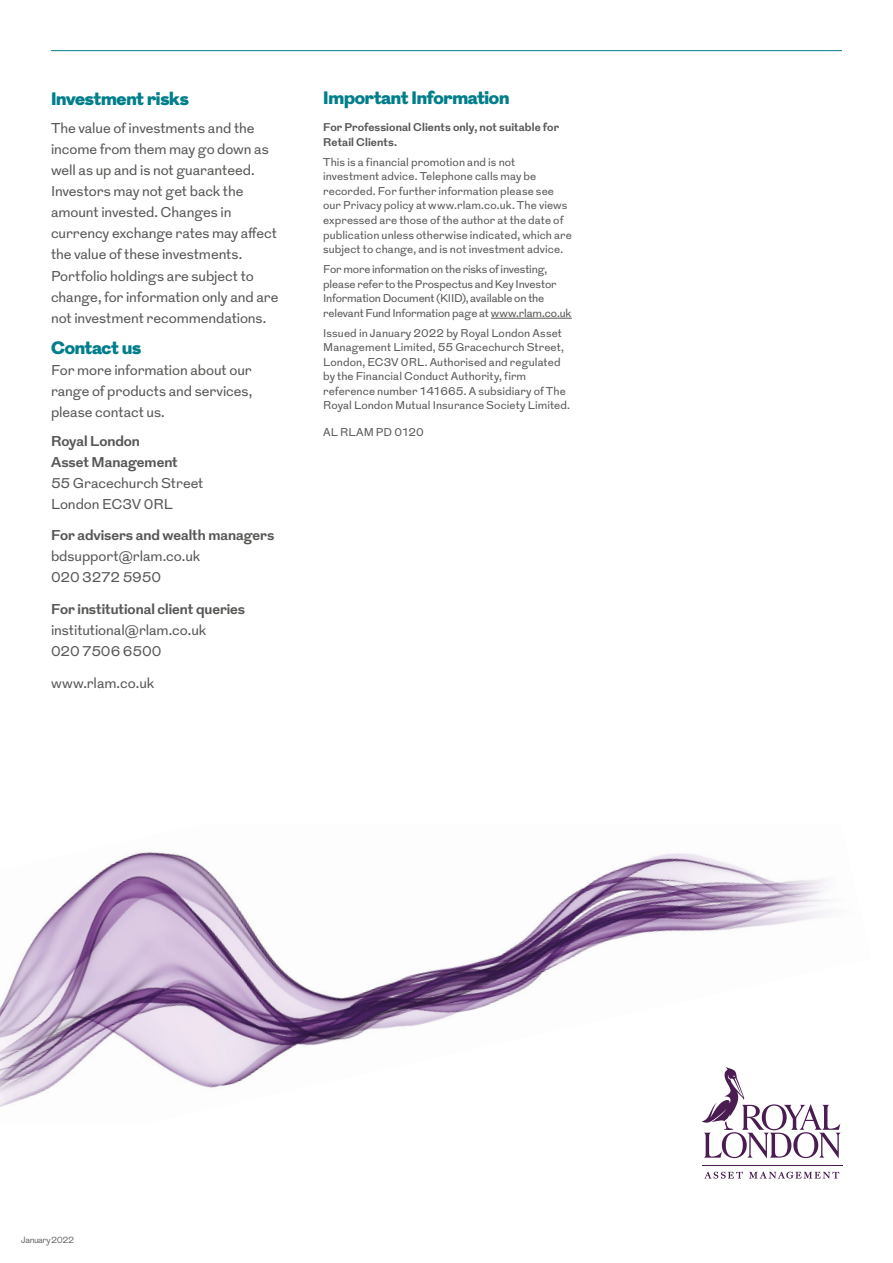
<style>
.page{position:relative;width:893px;height:1263px;background:#fff}
.page>*{position:absolute;margin:0;border:0;box-sizing:border-box;transform-origin:0 0}
.t1{font:900 18px "Grot";letter-spacing:-.015em;color:#007e8a}
.t2{font:14.25px/21px "Grot";letter-spacing:-.005em;color:#575756}
.t3{font:700 14.25px/21px "Grot";letter-spacing:-.005em;color:#575756}
.t4{font:11.25px/14.5px "Grot";letter-spacing:.005em;color:#575756}
.t5{font:11.25px/14.5px "Grot";letter-spacing:-.015em;color:#575756}
.t6{font:700 11.25px/14.5px "Grot";letter-spacing:.01em;color:#575756}
.t7{font:300 9px "Grot";letter-spacing:-.055em;color:#575756}
</style>
<div class="page">
<hr style="left:51px;top:50px;width:791px;height:1px;background:#007e8a">
<img style="left:0;top:852px;width:828px;height:255px">
<hr style="left:491px;top:318px;width:81px;height:1px;background:#575756">
<hr style="left:702px;top:1165px;width:140px;height:1px;background:#4a1c51">
<svg style="left:705px;top:1172px;width:38px;height:6px"></svg>
<svg style="left:749px;top:1172px;width:90px;height:6px"></svg>
<svg style="left:702px;top:1067px;width:139px;height:91px"></svg>
<h1 class="t1" style="left:51px;top:86px;width:139px">Investment risks</h1>
<p class="t2" style="left:51px;top:119px;width:229px">The value of investments and the income from them may go down as well as up and is not guaranteed.<br>Investors may not get back the amount invested. Changes in currency exchange rates may affect the value of these investments.<br>Portfolio holdings are subject to change, for information only and are not investment recommendations.</p>
<h1 class="t1" style="left:51px;top:335px;width:92px">Contact us</h1>
<p class="t2" style="left:51px;top:360px;width:203px;text-align:justify">For more information about our range of products and services, please contact us.</p>
<p class="t3" style="left:51px;top:431px;width:128px">Royal London<br>Asset Management</p>
<p class="t2" style="left:51px;top:473px;width:154px">55 Gracechurch Street<br>London EC3V 0RL</p>
<p class="t3" style="left:51px;top:526px;width:225px">For advisers and wealth managers</p>
<p class="t2" style="left:51px;top:546px;width:151px">bdsupport@rlam.co.uk<br>020 3272 5950</p>
<p class="t3" style="left:51px;top:599px;width:196px">For institutional client queries</p>
<p class="t2" style="left:51px;top:620px;width:157px">institutional@rlam.co.uk<br>020 7506 6500</p>
<p class="t2" style="left:51px;top:673px;width:105px">www.rlam.co.uk</p>
<h1 class="t1" style="left:323px;top:85px;width:188px">Important Information</h1>
<p class="t6" style="left:323px;top:121px;width:237px">For Professional Clients only, not suitable for<br>Retail Clients.</p>
<p class="t4" style="left:323px;top:155px;width:250px">This is a financial promotion and is not investment advice. Telephone calls may be recorded. For further information please see our Privacy policy at www.rlam.co.uk. The views expressed are those of the author at the date of publication unless otherwise indicated, which are subject to change, and is not investment advice.</p>
<p class="t5" style="left:323px;top:262px;width:250px">For more information on the risks of investing, please refer to the Prospectus and Key Investor Information Document (KIID), available on the relevant Fund Information page at www.rlam.co.uk</p>
<p class="t4" style="left:323px;top:326px;width:248px">Issued in January 2022 by Royal London Asset Management Limited, 55 Gracechurch Street, London, EC3V 0RL. Authorised and regulated by the Financial Conduct Authority, firm reference number 141665. A subsidiary of The Royal London Mutual Insurance Society Limited.</p>
<p class="t4" style="left:323px;top:425px;width:102px">AL RLAM PD 0120</p>
<p class="t7" style="left:21px;top:1234px;width:54px">January 2022</p>
</div>
